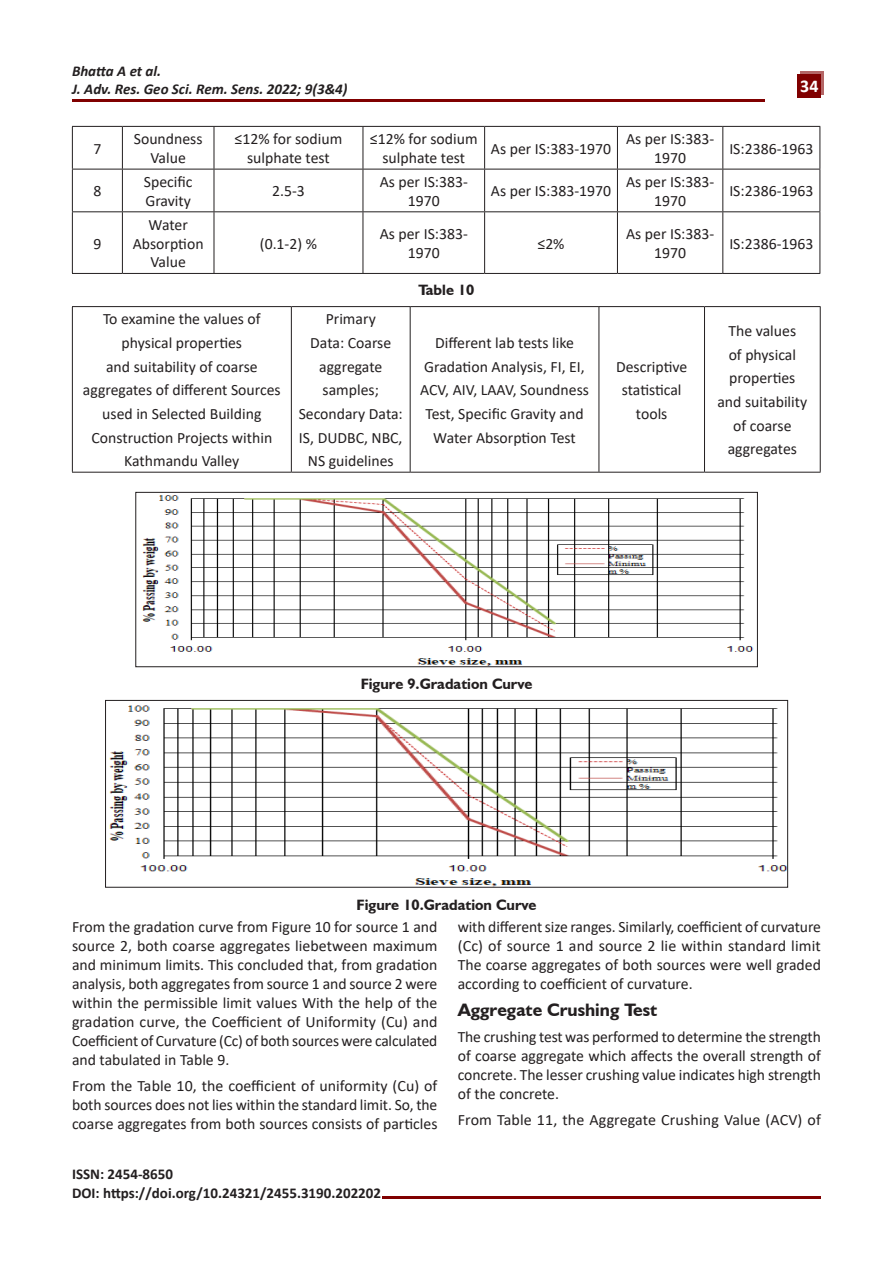
<style>
.page{position:relative;width:893px;height:1263px;background:#fff}
.page>*{position:absolute;margin:0;border:0;box-sizing:border-box;transform-origin:0 0}
.t1{font:700 18px "Humanist 521 BT";color:#231f20}
.t2{font:700 18px "Calibri";color:#fff}
.t3{font:15.75px/18.9px "Calibri";color:#231f20;text-align:center}
.t4{font:700 15px/18.9px "Calibri";color:#231f20}
.t5{font:700 15px "Humanist 521 BT";color:#231f20}
.t6{font:italic 700 15px/18px "Calibri";color:#231f20}
</style>
<div class="page">
<div style="left:801px;top:71px;width:23px;height:23px;background:#b46666"></div>
<div style="left:798px;top:74px;width:23px;height:23px;background:#800000"></div>
<hr style="left:72px;top:100px;width:693px;height:2px;background:#800000">
<hr style="left:383px;top:1196px;width:438px;height:2px;background:#800000">
<img style="left:142px;top:495px;width:612px;height:170px">
<div style="left:135px;top:492px;width:623px;height:175px;border:1px solid #231f20"></div>
<img style="left:109px;top:705px;width:677px;height:181px">
<div style="left:105px;top:700px;width:683px;height:188px;border:1px solid #231f20"></div>
<hr style="left:72px;top:126px;width:50px;height:1px;background:#231f20">
<hr style="left:72px;top:127px;width:1px;height:42px;background:#231f20">
<hr style="left:122px;top:126px;width:92px;height:1px;background:#231f20">
<hr style="left:122px;top:127px;width:1px;height:42px;background:#231f20">
<hr style="left:214px;top:126px;width:149px;height:1px;background:#231f20">
<hr style="left:214px;top:127px;width:1px;height:42px;background:#231f20">
<hr style="left:363px;top:126px;width:122px;height:1px;background:#231f20">
<hr style="left:363px;top:127px;width:1px;height:42px;background:#231f20">
<hr style="left:485px;top:126px;width:132px;height:1px;background:#231f20">
<hr style="left:484px;top:127px;width:1px;height:42px;background:#231f20">
<hr style="left:617px;top:126px;width:106px;height:1px;background:#231f20">
<hr style="left:617px;top:127px;width:1px;height:42px;background:#231f20">
<hr style="left:723px;top:126px;width:97px;height:1px;background:#231f20">
<hr style="left:722px;top:127px;width:1px;height:42px;background:#231f20">
<hr style="left:819px;top:127px;width:1px;height:42px;background:#231f20">
<hr style="left:72px;top:169px;width:50px;height:1px;background:#231f20">
<hr style="left:72px;top:169px;width:1px;height:42px;background:#231f20">
<hr style="left:122px;top:169px;width:92px;height:1px;background:#231f20">
<hr style="left:122px;top:169px;width:1px;height:42px;background:#231f20">
<hr style="left:214px;top:169px;width:149px;height:1px;background:#231f20">
<hr style="left:214px;top:169px;width:1px;height:42px;background:#231f20">
<hr style="left:363px;top:169px;width:122px;height:1px;background:#231f20">
<hr style="left:363px;top:169px;width:1px;height:42px;background:#231f20">
<hr style="left:485px;top:169px;width:132px;height:1px;background:#231f20">
<hr style="left:484px;top:169px;width:1px;height:42px;background:#231f20">
<hr style="left:617px;top:169px;width:106px;height:1px;background:#231f20">
<hr style="left:617px;top:169px;width:1px;height:42px;background:#231f20">
<hr style="left:723px;top:169px;width:97px;height:1px;background:#231f20">
<hr style="left:722px;top:169px;width:1px;height:42px;background:#231f20">
<hr style="left:819px;top:169px;width:1px;height:42px;background:#231f20">
<hr style="left:72px;top:211px;width:50px;height:1px;background:#231f20">
<hr style="left:72px;top:212px;width:1px;height:61px;background:#231f20">
<hr style="left:122px;top:211px;width:92px;height:1px;background:#231f20">
<hr style="left:122px;top:212px;width:1px;height:61px;background:#231f20">
<hr style="left:214px;top:211px;width:149px;height:1px;background:#231f20">
<hr style="left:214px;top:212px;width:1px;height:61px;background:#231f20">
<hr style="left:363px;top:211px;width:122px;height:1px;background:#231f20">
<hr style="left:363px;top:212px;width:1px;height:61px;background:#231f20">
<hr style="left:485px;top:211px;width:132px;height:1px;background:#231f20">
<hr style="left:484px;top:212px;width:1px;height:61px;background:#231f20">
<hr style="left:617px;top:211px;width:106px;height:1px;background:#231f20">
<hr style="left:617px;top:212px;width:1px;height:61px;background:#231f20">
<hr style="left:723px;top:211px;width:97px;height:1px;background:#231f20">
<hr style="left:722px;top:212px;width:1px;height:61px;background:#231f20">
<hr style="left:819px;top:212px;width:1px;height:61px;background:#231f20">
<hr style="left:72px;top:273px;width:50px;height:1px;background:#231f20">
<hr style="left:122px;top:273px;width:92px;height:1px;background:#231f20">
<hr style="left:214px;top:273px;width:149px;height:1px;background:#231f20">
<hr style="left:363px;top:273px;width:122px;height:1px;background:#231f20">
<hr style="left:485px;top:273px;width:132px;height:1px;background:#231f20">
<hr style="left:617px;top:273px;width:106px;height:1px;background:#231f20">
<hr style="left:723px;top:273px;width:97px;height:1px;background:#231f20">
<hr style="left:72px;top:306px;width:219px;height:1px;background:#231f20">
<hr style="left:72px;top:307px;width:1px;height:165px;background:#231f20">
<hr style="left:291px;top:306px;width:119px;height:1px;background:#231f20">
<hr style="left:291px;top:307px;width:1px;height:165px;background:#231f20">
<hr style="left:410px;top:306px;width:189px;height:1px;background:#231f20">
<hr style="left:410px;top:307px;width:1px;height:165px;background:#231f20">
<hr style="left:599px;top:306px;width:105px;height:1px;background:#231f20">
<hr style="left:599px;top:307px;width:1px;height:165px;background:#231f20">
<hr style="left:704px;top:306px;width:117px;height:1px;background:#231f20">
<hr style="left:704px;top:307px;width:1px;height:165px;background:#231f20">
<hr style="left:820px;top:307px;width:1px;height:165px;background:#231f20">
<hr style="left:72px;top:472px;width:219px;height:1px;background:#231f20">
<hr style="left:291px;top:472px;width:119px;height:1px;background:#231f20">
<hr style="left:410px;top:472px;width:189px;height:1px;background:#231f20">
<hr style="left:599px;top:472px;width:105px;height:1px;background:#231f20">
<hr style="left:704px;top:472px;width:117px;height:1px;background:#231f20">
<p class="t6" style="left:72px;top:61px;width:277px">Bhatta A et al.<br>J. Adv. Res. Geo Sci. Rem. Sens. 2022; 9(3&amp;4)</p>
<p class="t2" style="left:800px;top:74px;width:20px">34</p>
<p class="t3" style="left:93px;top:139px;width:9px">7</p>
<p class="t3" style="left:134px;top:129px;width:70px">Soundness<br>Value</p>
<p class="t3" style="left:235px;top:129px;width:109px">≤12% for sodium sulphate test</p>
<p class="t3" style="left:370px;top:129px;width:109px">≤12% for sodium sulphate test</p>
<p class="t3" style="left:491px;top:139px;width:122px">As per IS:383-1970</p>
<p class="t3" style="left:626px;top:129px;width:90px">As per IS:383-<br>1970</p>
<p class="t3" style="left:729px;top:139px;width:86px">IS:2386-1963</p>
<p class="t3" style="left:93px;top:181px;width:9px">8</p>
<p class="t3" style="left:144px;top:172px;width:50px;text-align:left">Specific<br>Gravity</p>
<p class="t3" style="left:272px;top:181px;width:34px">2.5-3</p>
<p class="t3" style="left:380px;top:172px;width:90px">As per IS:383-<br>1970</p>
<p class="t3" style="left:491px;top:181px;width:122px">As per IS:383-1970</p>
<p class="t3" style="left:626px;top:172px;width:90px">As per IS:383-<br>1970</p>
<p class="t3" style="left:729px;top:181px;width:86px">IS:2386-1963</p>
<p class="t3" style="left:93px;top:233px;width:9px">9</p>
<p class="t3" style="left:133px;top:215px;width:72px">Water<br>Absorption<br>Value</p>
<p class="t3" style="left:260px;top:233px;width:59px">(0.1-2) %</p>
<p class="t3" style="left:380px;top:224px;width:90px">As per IS:383-<br>1970</p>
<p class="t3" style="left:537px;top:233px;width:29px">≤2%</p>
<p class="t3" style="left:626px;top:224px;width:90px">As per IS:383-<br>1970</p>
<p class="t3" style="left:729px;top:233px;width:86px">IS:2386-1963</p>
<p class="t3" style="left:103px;top:307px;width:159px;line-height:23.7px">To examine the values of physical properties</p>
<p class="t3" style="left:83px;top:354px;width:199px;line-height:23.7px">and suitability of coarse aggregates of different Sources used in Selected Building<br>Construction Projects within<br>Kathmandu Valley</p>
<p class="t3" style="left:310px;top:307px;width:82px;line-height:23.7px">Primary<br>Data: Coarse aggregate samples;</p>
<p class="t3" style="left:299px;top:401px;width:106px;line-height:23.7px">Secondary Data:<br>IS, DUDBC, NBC,<br>NS guidelines</p>
<p class="t5" style="left:419px;top:281px;width:57px">Table 10</p>
<p class="t3" style="left:420px;top:331px;width:170px;line-height:23.7px">Different lab tests like<br>Gradation Analysis, FI, EI,<br>ACV, AIV, LAAV, Soundness<br>Test, Specific Gravity and<br>Water Absorption Test</p>
<p class="t3" style="left:616px;top:354px;width:73px;line-height:23.7px">Descriptive statistical tools</p>
<p class="t3" style="left:717px;top:319px;width:91px;line-height:23.7px">The values<br>of physical properties and suitability of coarse aggregates</p>
<p class="t5" style="left:361px;top:675px;width:173px">Figure 9.Gradation Curve</p>
<p class="t5" style="left:357px;top:895px;width:182px">Figure 10.Gradation Curve</p>
<p class="t3" style="left:72px;top:917px;width:367px;text-align:justify">From the gradation curve from Figure 10 for source 1 and source 2, both coarse aggregates liebetween maximum and minimum limits. This concluded that, from gradation analysis, both aggregates from source 1 and source 2 were within the permissible limit values With the help of the gradation curve, the Coefficient of Uniformity (Cu) and Coefficient of Curvature (Cc) of both sources were calculated and tabulated in Table 9.</p>
<p class="t3" style="left:72px;top:1076px;width:367px;text-align:justify">From the Table 10, the coefficient of uniformity (Cu) of both sources does not lies within the standard limit. So, the coarse aggregates from both sources consists of particles</p>
<p class="t4" style="left:72px;top:1164px;width:311px">ISSN: 2454-8650<br>DOI: https://doi.org/10.24321/2455.3190.202202</p>
<p class="t3" style="left:458px;top:917px;width:365px;text-align:justify">with different size ranges. Similarly, coefficient of curvature (Cc) of source 1 and source 2 lie within standard limit The coarse aggregates of both sources were well graded according to coefficient of curvature.</p>
<p class="t1" style="left:458px;top:998px;width:201px">Aggregate Crushing Test</p>
<p class="t3" style="left:458px;top:1027px;width:365px;text-align:justify">The crushing test was performed to determine the strength of coarse aggregate which affects the overall strength of concrete. The lesser crushing value indicates high strength of the concrete.</p>
<p class="t3" style="left:458px;top:1110px;width:365px">From Table 11, the Aggregate Crushing Value (ACV) of</p>
</div>
